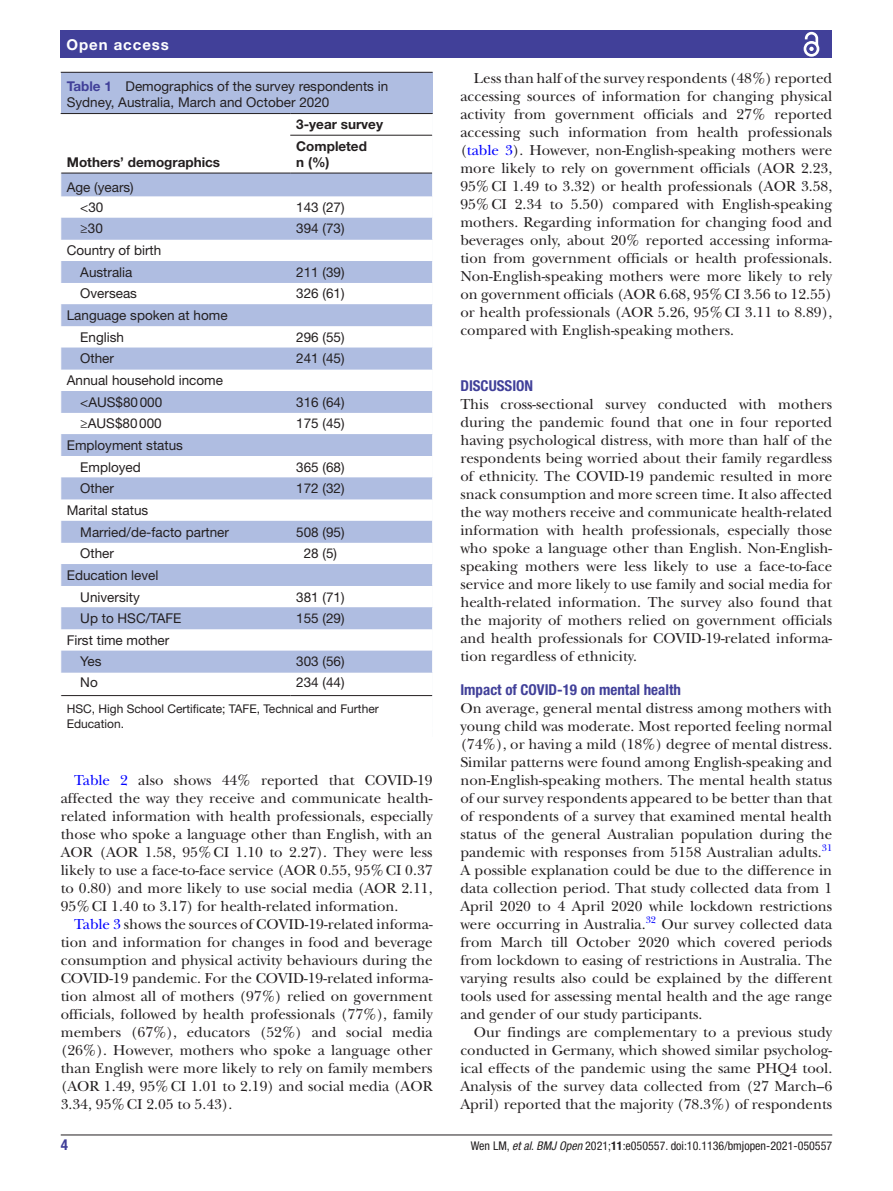
<style>
.page{position:relative;width:893px;height:1191px;background:#fff}
.page>*{position:absolute;margin:0;border:0;box-sizing:border-box;transform-origin:0 0}
.t1{font:15px/18px "New Baskerville";color:#231f20;text-align:justify}
.t2{font:700 condensed 15px "Helvetica Neue LT Std";color:#414099}
.t3{font:700 15px "Helvetica Neue LT Std";letter-spacing:.065em;color:#fff}
.t4{font:13.5px/21.6px "Helvetica Neue LT Std";color:#231f20}
.t5{font:700 13.5px/21.6px "Helvetica Neue LT Std";color:#231f20}
.t6{font:condensed 12px "Helvetica Neue LT Std";color:#231f20}
.t7{font:12px/15px "Helvetica Neue LT Std";color:#231f20}
.t8{font:9.9px "New Baskerville";color:#00f}
.s1{font-weight:700;color:#414099}
.s2{color:#00f}
.s3{font-style:italic}
.s4{font-weight:700}
</style>
<div class="page">
<hr style="left:61px;top:1134px;width:771px;height:1px;background:#231f20">
<div style="left:61px;top:31px;width:771px;height:27px;background:#414099"></div>
<svg style="left:803px;top:31px;width:17px;height:26px"></svg>
<div style="left:61px;top:73px;width:372px;height:664px;background:#afbde1"></div>
<hr style="left:61px;top:72px;width:372px;height:1px;background:#231f20">
<div style="left:61px;top:114px;width:371px;height:623px;background:#fff"></div>
<svg style="left:61px;top:174px;width:371px;height:498px"></svg>
<hr style="left:61px;top:173px;width:229px;height:1px;background:#231f20">
<hr style="left:61px;top:113px;width:229px;height:1px;background:#231f20">
<hr style="left:290px;top:113px;width:143px;height:1px;background:#231f20">
<hr style="left:290px;top:135px;width:142px;height:1px;background:#231f20">
<hr style="left:290px;top:173px;width:142px;height:1px;background:#231f20">
<hr style="left:290px;top:695px;width:142px;height:1px;background:#231f20">
<hr style="left:61px;top:695px;width:229px;height:1px;background:#231f20">
<svg style="left:432px;top:114px;width:1px;height:21px"></svg>
<hr style="left:432px;top:135px;width:1px;height:38px;background:#fff">
<svg style="left:432px;top:173px;width:1px;height:522px"></svg>
<hr style="left:432px;top:695px;width:1px;height:42px;background:#fff">
<hr style="left:67px;top:727px;width:366px;height:2px;background:#fff">
<p class="t3" style="left:66px;top:35px;width:104px">Open access</p>
<p class="t4" style="left:67px;top:77px;width:323px;line-height:16.5px"><span class="s1">Table 1</span> Demographics of the survey respondents in<br>Sydney, Australia, March and October 2020</p>
<p class="t5" style="left:67px;top:151px;width:155px">Mothers’ demographics</p>
<p class="t4" style="left:80px;top:177px;width:55px;line-height:20.1px;text-indent:-14px">Age (years) &lt;30</p>
<p class="t5" style="left:296px;top:113px;width:88px">3-year survey<br>Completed</p>
<p class="t5" style="left:296px;top:151px;width:35px">n (%)</p>
<p class="t4" style="left:296px;top:196px;width:50px">143 (27)</p>
<p class="t4" style="left:80px;top:218px;width:24px">≥30</p>
<p class="t4" style="left:296px;top:218px;width:50px">394 (73)</p>
<p class="t4" style="left:80px;top:239px;width:83px;text-indent:-14px">Country of birth<br>Australia</p>
<p class="t4" style="left:296px;top:261px;width:50px">211 (39)</p>
<p class="t4" style="left:80px;top:283px;width:58px">Overseas</p>
<p class="t4" style="left:296px;top:283px;width:50px">326 (61)</p>
<p class="t4" style="left:80px;top:304px;width:149px;text-indent:-14px">Language spoken at home<br>English</p>
<p class="t4" style="left:296px;top:326px;width:50px">296 (55)</p>
<p class="t4" style="left:80px;top:347px;width:35px">Other</p>
<p class="t4" style="left:296px;top:347px;width:50px">241 (45)</p>
<p class="t4" style="left:80px;top:369px;width:144px;text-indent:-14px">Annual household income &lt;AUS$80000</p>
<p class="t4" style="left:296px;top:391px;width:50px">316 (64)</p>
<p class="t4" style="left:80px;top:412px;width:83px">≥AUS$80000</p>
<p class="t4" style="left:296px;top:412px;width:50px">175 (45)</p>
<p class="t4" style="left:80px;top:434px;width:104px;text-indent:-14px">Employment status<br>Employed</p>
<p class="t4" style="left:296px;top:456px;width:50px">365 (68)</p>
<p class="t4" style="left:80px;top:477px;width:35px">Other</p>
<p class="t4" style="left:296px;top:477px;width:50px">172 (32)</p>
<p class="t4" style="left:80px;top:499px;width:150px;text-indent:-14px">Marital status<br>Married/de-facto partner</p>
<p class="t4" style="left:296px;top:521px;width:50px">508 (95)</p>
<p class="t4" style="left:80px;top:542px;width:35px">Other</p>
<p class="t4" style="left:304px;top:542px;width:35px">28 (5)</p>
<p class="t4" style="left:67px;top:564px;width:93px;text-align:center">Education level<br>University</p>
<p class="t4" style="left:296px;top:586px;width:50px">381 (71)</p>
<p class="t4" style="left:80px;top:607px;width:103px">Up to HSC/TAFE</p>
<p class="t4" style="left:296px;top:607px;width:50px">155 (29)</p>
<p class="t4" style="left:80px;top:629px;width:91px;text-indent:-14px">First time mother<br>Yes</p>
<p class="t4" style="left:296px;top:650px;width:50px">303 (56)</p>
<p class="t4" style="left:80px;top:671px;width:19px">No</p>
<p class="t4" style="left:296px;top:671px;width:50px">234 (44)</p>
<p class="t7" style="left:67px;top:701px;width:314px">HSC, High School Certificate; TAFE, Technical and Further<br>Education.</p>
<p class="t1" style="left:61px;top:771px;width:373px;text-indent:13px"><span class="s2">Table 2</span> also shows 44% reported that COVID-19 affected the way they receive and communicate health&shy;related information with health professionals, especially those who spoke a language other than English, with an AOR (AOR 1.58, 95%CI 1.10 to 2.27). They were less likely to use a face-to-face service (AOR 0.55, 95%CI 0.37 to 0.80) and more likely to use social media (AOR 2.11, 95%CI 1.40 to 3.17) for health-related information.</p>
<p class="t1" style="left:61px;top:915px;width:373px;text-indent:13px"><span class="s2">Table 3</span> shows the sources of COVID-19-related informa&shy;tion and information for changes in food and beverage consumption and physical activity behaviours during the COVID-19 pandemic. For the COVID-19-related informa&shy;tion almost all of mothers (97%) relied on government officials, followed by health professionals (77%), family members (67%), educators (52%) and social media (26%). However, mothers who spoke a language other than English were more likely to rely on family members (AOR 1.49, 95%CI 1.01 to 2.19) and social media (AOR 3.34, 95%CI 2.05 to 5.43).</p>
<p class="t1" style="left:460px;top:69px;width:373px;text-indent:14px">Less than half of the survey respondents (48%) reported accessing sources of information for changing physical activity from government officials and 27% reported accessing such information from health professionals (<span class="s2">table 3</span>). However, non-English-speaking mothers were more likely to rely on government officials (AOR 2.23, 95%CI 1.49 to 3.32) or health professionals (AOR 3.58, 95%CI 2.34 to 5.50) compared with English-speaking mothers. Regarding information for changing food and beverages only, about 20% reported accessing informa&shy;tion from government officials or health professionals.<br>Non-English-speaking mothers were more likely to rely on government officials (AOR 6.68, 95%CI 3.56 to 12.55) or health professionals (AOR 5.26, 95%CI 3.11 to 8.89), compared with English-speaking mothers.</p>
<p class="t2" style="left:460px;top:377px;width:74px">DISCUSSION</p>
<p class="t1" style="left:460px;top:395px;width:373px">This cross-sectional survey conducted with mothers during the pandemic found that one in four reported having psychological distress, with more than half of the respondents being worried about their family regardless of ethnicity. The COVID-19 pandemic resulted in more snack consumption and more screen time. It also affected the way mothers receive and communicate health-related information with health professionals, especially those who spoke a language other than English. Non-English&shy;speaking mothers were less likely to use a face-to-face service and more likely to use family and social media for health-related information. The survey also found that the majority of mothers relied on government officials and health professionals for COVID-19-related informa&shy;tion regardless of ethnicity.</p>
<p class="t2" style="left:460px;top:681px;width:222px">Impact of COVID-19 on mental health</p>
<p class="t1" style="left:460px;top:699px;width:373px">On average, general mental distress among mothers with young child was moderate. Most reported feeling normal (74%), or having a mild (18%) degree of mental distress.<br>Similar patterns were found among English-speaking and non-English-speaking mothers. The mental health status of our survey respondents appeared to be better than that of respondents of a survey that examined mental health status of the general Australian population during the pandemic with responses from 5158 Australian adults.</p>
<p class="t8" style="left:822px;top:841px;width:12px">31</p>
<p class="t1" style="left:460px;top:861px;width:373px">A possible explanation could be due to the difference in data collection period. That study collected data from 1<br>April 2020 to 4 April 2020 while lockdown restrictions were occurring in Australia.</p>
<p class="t8" style="left:646px;top:913px;width:12px">32</p>
<p class="t1" style="left:460px;top:915px;width:373px;text-indent:201px">Our survey collected data from March till October 2020 which covered periods from lockdown to easing of restrictions in Australia. The varying results also could be explained by the different tools used for assessing mental health and the age range and gender of our study participants.</p>
<p class="t1" style="left:460px;top:1023px;width:373px;text-indent:14px">Our findings are complementary to a previous study conducted in Germany, which showed similar psycholog&shy;ical effects of the pandemic using the same PHQ4 tool.<br>Analysis of the survey data collected from (27 March–6<br>April) reported that the majority (78.3%) of respondents</p>
<p class="t2" style="left:61px;top:1135px;width:9px">4</p>
<p class="t6" style="left:471px;top:1138px;width:363px">Wen LM, <span class="s3">et al</span>. <span class="s3">BMJ Open</span> 2021;<span class="s4">11</span>:e050557. doi:10.1136/bmjopen-2021-050557</p>
</div>
